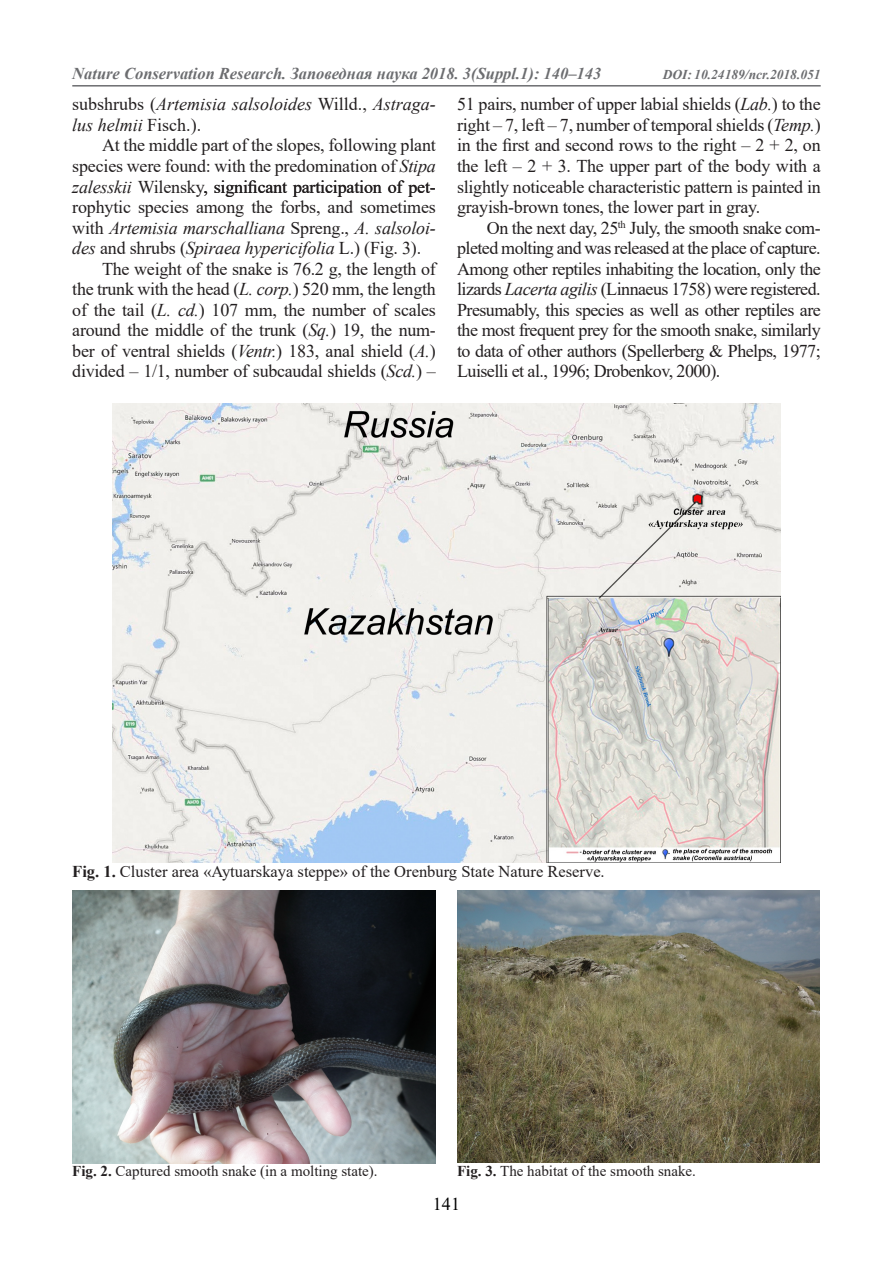
<style>
.page{position:relative;width:893px;height:1263px;background:#fff}
.page>*{position:absolute;margin:0;border:0;box-sizing:border-box;transform-origin:0 0}
.t1{font:18px/20.5px "Times New Roman";letter-spacing:-.015em;color:#231f20;text-align:justify}
.t2{font:italic 18px/20.5px "Times New Roman";color:#231f20}
.t3{font:18px "Times New Roman";color:#000}
.t4{font:16.5px "Times New Roman";color:#231f20}
.t5{font:italic 700 16.5px "Times New Roman";color:#6c6d70}
.t6{font:15px "Times New Roman";color:#231f20}
.t7{font:italic 700 13.5px "Times New Roman";color:#6c6d70}
.s1{font-style:normal}
.s2{font-style:italic}
.s3{font-weight:700}
</style>
<div class="page">
<hr style="left:72px;top:85px;width:749px;height:2px;background:#6c6d70">
<img style="left:112px;top:404px;width:669px;height:459px">
<img style="left:72px;top:891px;width:364px;height:272px">
<img style="left:457px;top:891px;width:363px;height:272px">
<p class="t5" style="left:72px;top:62px;width:531px">Nature Conservation Research. Заповедная наука 2018. 3(Suppl.1): 140–143</p>
<p class="t7" style="left:663px;top:65px;width:159px">DOI: 10.24189/ncr.2018.051</p>
<p class="t2" style="left:72px;top:94px;width:365px"><span class="s1">subshrubs (</span>Artemisia salsoloides <span class="s1">Willd.,</span> Astraga&shy;lus helmii <span class="s1">Fisch.).</span></p>
<p class="t1" style="left:72px;top:135px;width:365px;text-indent:30px">At the middle part of the slopes, following plant species were found: with the predomination of <span class="s2">Stipa zalesskii</span> Wilensky, significant participation of pet&shy;rophytic species among the forbs, and sometimes with <span class="s2">Artemisia marschalliana</span> Spreng., <span class="s2">A. salsoloi&shy;des</span> and shrubs (<span class="s2">Spiraea hypericifolia</span> L.) (Fig. 3).</p>
<p class="t1" style="left:72px;top:258px;width:365px;text-indent:30px">The weight of the snake is 76.2 g, the length of the trunk with the head (<span class="s2">L. corp.</span>) 520 mm, the length of the tail (<span class="s2">L. cd.</span>) 107 mm, the number of scales around the middle of the trunk (<span class="s2">Sq.</span>) 19, the num&shy;ber of ventral shields (<span class="s2">Ventr.</span>) 183, anal shield (<span class="s2">A.</span>) divided – 1/1, number of subcaudal shields (<span class="s2">Scd.</span>) –</p>
<p class="t1" style="left:457px;top:93px;width:365px">51 pairs, number of upper labial shields (<span class="s2">Lab.</span>) to the right – 7, left – 7, number of temporal shields (<span class="s2">Temp.</span>) in the first and second rows to the right – 2 + 2, on the left – 2 + 3. The upper part of the body with a slightly noticeable characteristic pattern is painted in grayish-brown tones, the lower part in gray.</p>
<p class="t1" style="left:457px;top:217px;width:365px;text-indent:30px">On the next day, 25<sup>th</sup> July, the smooth snake com&shy;pleted molting and was released at the place of capture.<br>Among other reptiles inhabiting the location, only the lizards <span class="s2">Lacerta agilis</span> (Linnaeus 1758) were registered.<br>Presumably, this species as well as other reptiles are the most frequent prey for the smooth snake, similarly to data of other authors (Spellerberg &amp; Phelps, 1977; Luiselli et al., 1996; Drobenkov, 2000).</p>
<p class="t4" style="left:72px;top:860px;width:534px"><span class="s3">Fig. 1.</span> Cluster area «Aytuarskaya steppe» of the Orenburg State Nature Reserve.</p>
<p class="t6" style="left:72px;top:1160px;width:307px"><span class="s3">Fig. 2.</span> Captured smooth snake (in a molting state).</p>
<p class="t6" style="left:457px;top:1160px;width:240px"><span class="s3">Fig. 3.</span> The habitat of the smooth snake.</p>
<p class="t3" style="left:433px;top:1191px;width:28px">141</p>
</div>
